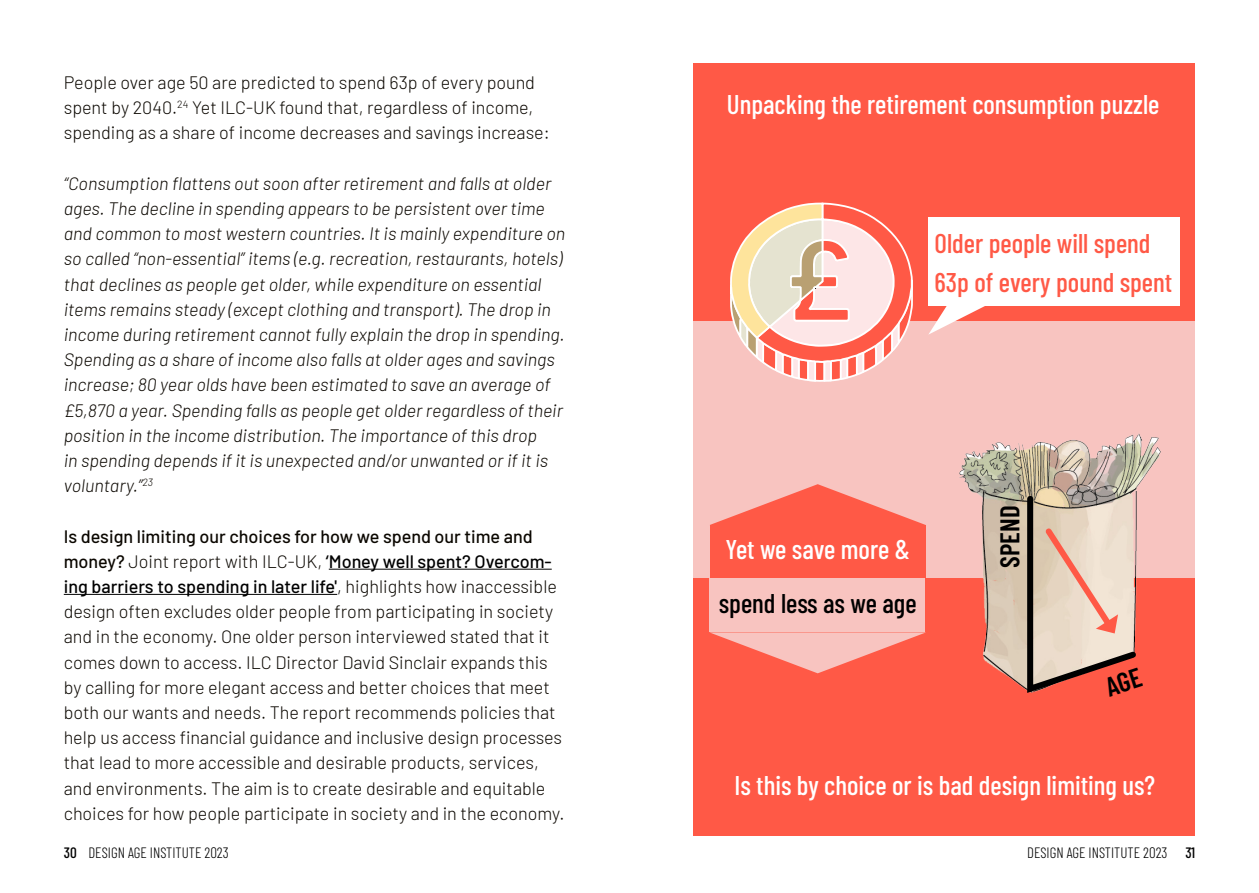
<style>
.page{position:relative;width:1259px;height:893px;background:#fff}
.page>*{position:absolute;margin:0;border:0;box-sizing:border-box;transform-origin:0 0}
.t1{font:500 27px "Barlow Condensed";color:#fff}
.t2{font:500 27px/39px "Barlow Condensed";color:#ff5946}
.t3{font:500 27px "Barlow Condensed";color:#000}
.t4{font:600 27px "Barlow Condensed";color:#000}
.t5{font:300 18px/25.2px "Barlow";color:#0b0700}
.t6{font:italic 300 18px/25.2px "Barlow";color:#0b0700}
.t7{font:300 15px "Barlow Condensed";color:#000}
.s1{font-weight:500}
.s2{font-weight:500;color:#000}
.s3{color:#000}
</style>
<div class="page">
<div style="left:693px;top:64px;width:502px;height:772px;background:#f8c4c0"></div>
<div style="left:693px;top:579px;width:502px;height:257px;background:#ff5946"></div>
<div style="left:693px;top:64px;width:502px;height:257px;background:#ff5946"></div>
<hr style="left:329px;top:569px;width:223px;height:1px;background:#000">
<hr style="left:64px;top:594px;width:273px;height:1px;background:#000">
<svg style="left:710px;top:484px;width:208px;height:41px"></svg>
<div style="left:710px;top:525px;width:216px;height:54px;background:#ff5946"></div>
<svg style="left:710px;top:632px;width:208px;height:41px"></svg>
<div style="left:709px;top:579px;width:216px;height:53px;background:#f8c4c0"></div>
<img style="left:918px;top:433px;width:269px;height:255px">
<svg style="left:730px;top:202px;width:183px;height:180px"></svg>
<svg style="left:928px;top:305px;width:71px;height:30px"></svg>
<div style="left:928px;top:217px;width:251px;height:88px;background:#fff"></div>
<svg style="left:1024px;top:493px;width:119px;height:200px"></svg>
<p class="t5" style="left:64px;top:69px;width:487px">People over age 50 are predicted to spend 63p of every pound spent by 2040.<sup>24</sup> Yet ILC-UK found that, regardless of income, spending as a share of income decreases and savings increase:</p>
<p class="t6" style="left:64px;top:169px;width:503px">“Consumption flattens out soon after retirement and falls at older ages. The decline in spending appears to be persistent over time and common to most western countries. It is mainly expenditure on so called “non-essential” items (e.g. recreation, restaurants, hotels) that declines as people get older, while expenditure on essential items remains steady (except clothing and transport). The drop in income during retirement cannot fully explain the drop in spending.<br>Spending as a share of income also falls at older ages and savings increase; 80 year olds have been estimated to save an average of £5,870 a year. Spending falls as people get older regardless of their position in the income distribution. The importance of this drop<br>in spending depends if it is unexpected and/or unwanted or if it is voluntary.”<sup>23</sup></p>
<p class="t5" style="left:64px;top:522px;width:502px"><span class="s1">Is design limiting our choices for how we spend our time and money?</span> Joint report with ILC-UK, <span class="s2">‘Money well spent? Overcom&shy;ing barriers to spending in later life'</span><span class="s3">,</span> highlights how inaccessible design often excludes older people from participating in society and in the economy. One older person interviewed stated that it comes down to access. ILC Director David Sinclair expands this by calling for more elegant access and better choices that meet both our wants and needs. The report recommends policies that help us access financial guidance and inclusive design processes that lead to more accessible and desirable products, services, and environments. The aim is to create desirable and equitable choices for how people participate in society and in the economy.</p>
<h1 class="t1" style="left:727px;top:85px;width:434px">Unpacking the retirement consumption puzzle</h1>
<h1 class="t2" style="left:934px;top:222px;width:239px">Older people will spend<br>63p of every pound spent</h1>
<h1 class="t1" style="left:725px;top:530px;width:186px">Yet we save more &amp;</h1>
<h1 class="t3" style="left:719px;top:584px;width:199px">spend less as we age</h1>
<h1 class="t4" style="left:990px;top:568px;width:64px;rotate:-90deg">SPEND</h1>
<h1 class="t1" style="left:734px;top:766px;width:422px">Is this by choice or is bad design limiting us?</h1>
<p class="t7" style="left:64px;top:842px;width:167px"><span class="s1">30</span> DESIGN AGE INSTITUTE 2023</p>
<p class="t7" style="left:1027px;top:842px;width:169px">DESIGN AGE INSTITUTE 2023 <span class="s1">31</span></p>
</div>
